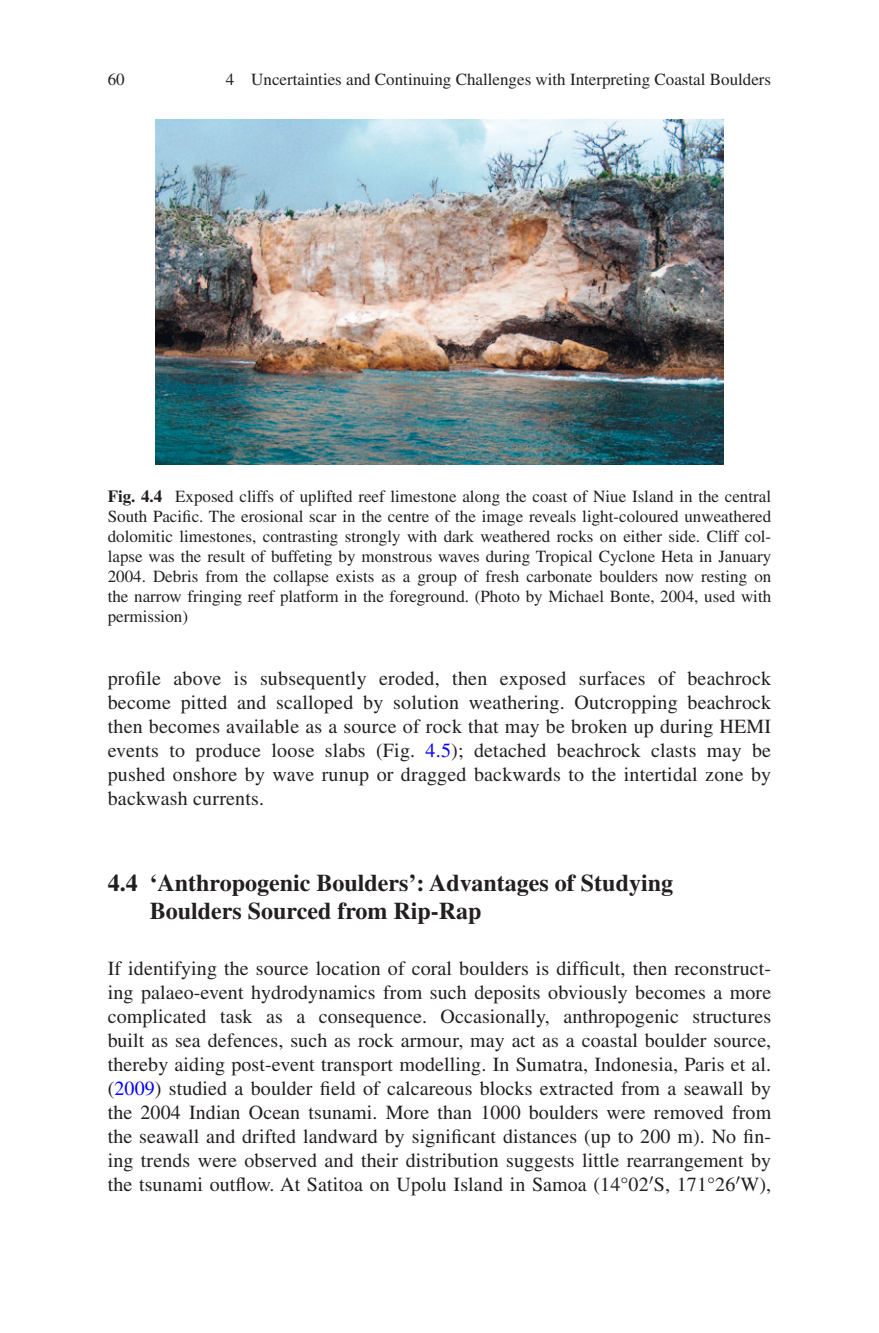
<style>
.page{position:relative;width:879px;height:1333px;background:#fff}
.page>*{position:absolute;margin:0;border:0;box-sizing:border-box;transform-origin:0 0}
.t1{font:700 24px/28px "Times";color:#231f20}
.t2{font:20px/24px "Times";letter-spacing:.005em;color:#231f20;text-align:justify}
.t3{font:17px/20px "Times";color:#231f20;text-align:justify}
.s1{font-weight:700}
.s2{color:#00f}
</style>
<div class="page">
<img style="left:156px;top:119px;width:567px;height:346px">
<p class="t3" style="left:108px;top:69px;width:18px">60</p>
<p class="t3" style="left:226px;top:69px;width:547px">4 Uncertainties and Continuing Challenges with Interpreting Coastal Boulders</p>
<p class="t3" style="left:108px;top:486px;width:665px"><span class="s1">Fig. 4.4</span> Exposed cliffs of uplifted reef limestone along the coast of Niue Island in the central South Pacific. The erosional scar in the centre of the image reveals light-coloured unweathered dolomitic limestones, contrasting strongly with dark weathered rocks on either side. Cliff col&shy;lapse was the result of buffeting by monstrous waves during Tropical Cyclone Heta in January 2004. Debris from the collapse exists as a group of fresh carbonate boulders now resting on the narrow fringing reef platform in the foreground. (Photo by Michael Bonte, 2004, used with permission)</p>
<p class="t2" style="left:108px;top:666px;width:665px">profile above is subsequently eroded, then exposed surfaces of beachrock become pitted and scalloped by solution weathering. Outcropping beachrock then becomes available as a source of rock that may be broken up during HEMI events to produce loose slabs (Fig. <span class="s2">4.5</span>); detached beachrock clasts may be pushed onshore by wave runup or dragged backwards to the intertidal zone by backwash currents.</p>
<p class="t1" style="left:150px;top:868px;width:525px;text-indent:-42px">4.4 ‘Anthropogenic Boulders’: Advantages of Studying<br>Boulders Sourced from Rip-Rap</p>
<p class="t2" style="left:108px;top:956px;width:665px">If identifying the source location of coral boulders is difficult, then reconstruct&shy;ing palaeo-event hydrodynamics from such deposits obviously becomes a more complicated task as a consequence. Occasionally, anthropogenic structures built as sea defences, such as rock armour, may act as a coastal boulder source, thereby aiding post-event transport modelling. In Sumatra, Indonesia, Paris et al. (<span class="s2">2009</span>) studied a boulder field of calcareous blocks extracted from a seawall by the 2004 Indian Ocean tsunami. More than 1000 boulders were removed from the seawall and drifted landward by significant distances (up to 200 m). No fin&shy;ing trends were observed and their distribution suggests little rearrangement by the tsunami outflow. At Satitoa on Upolu Island in Samoa (14°02 S, 171°26 W),</p>
</div>
